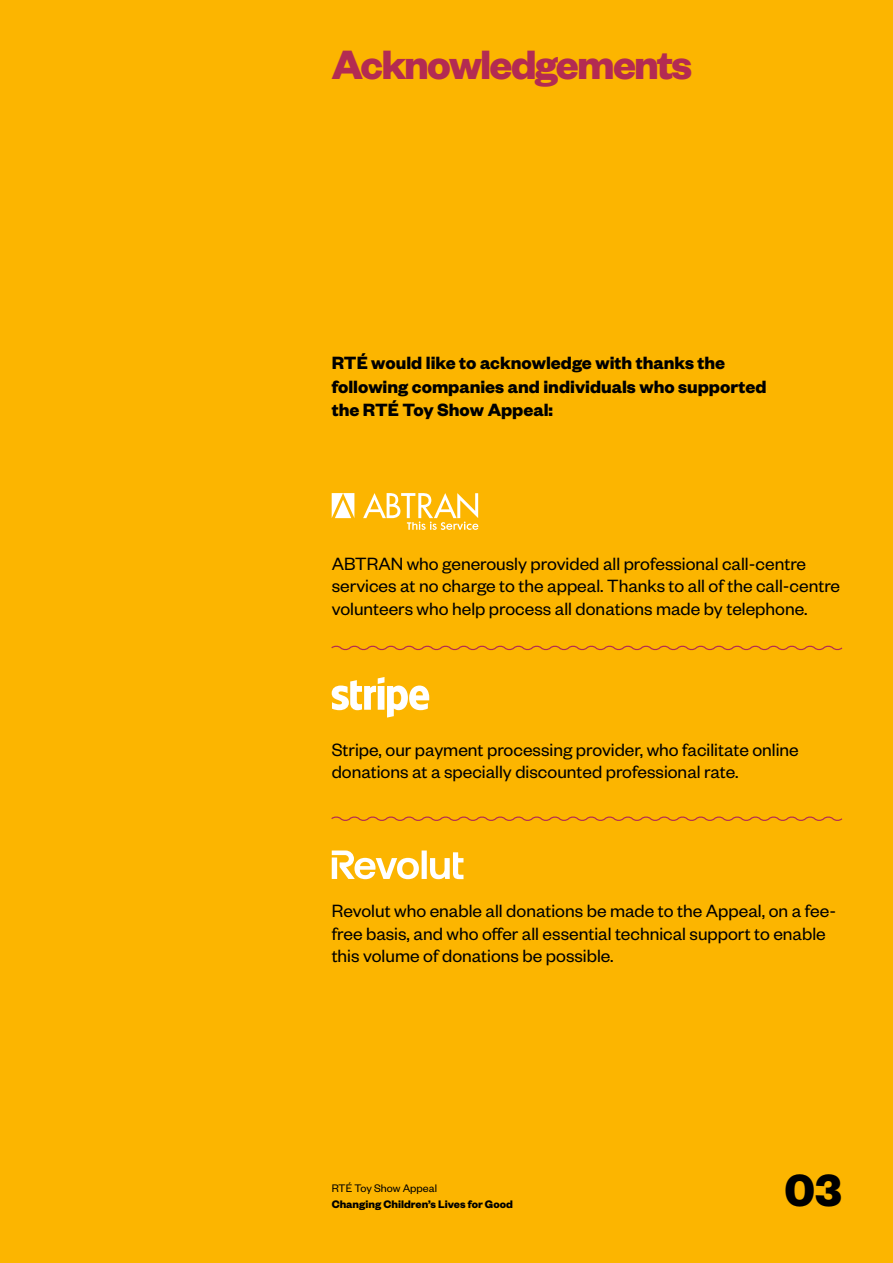
<style>
.page{position:relative;width:893px;height:1263px;background:#fcb500}
.page>*{position:absolute;margin:0;border:0;box-sizing:border-box;transform-origin:0 0}
.t1{font:700 49.5px "Founders Grotesk";color:#000}
.t2{font:700 45px "Founders Grotesk";letter-spacing:-.04em;color:#b32b52}
.t3{font:19.5px/22.5px "Founders Grotesk";color:#000}
.t4{font:700 19.5px/23.4px "Founders Grotesk";color:#000}
.t5{font:700 12px "Founders Grotesk";color:#000}
.t6{font:12px "Founders Grotesk";color:#000}
</style>
<div class="page">
<svg style="left:332px;top:493px;width:22px;height:25px"></svg>
<svg style="left:363px;top:493px;width:115px;height:37px"></svg>
<svg style="left:332px;top:677px;width:97px;height:41px"></svg>
<svg style="left:331px;top:645px;width:512px;height:6px"></svg>
<svg style="left:331px;top:816px;width:512px;height:5px"></svg>
<svg style="left:332px;top:850px;width:131px;height:29px"></svg>
<h2 class="t2" style="left:332px;top:36px;width:362px">Acknowledgements</h2>
<p class="t4" style="left:332px;top:351px;width:437px">RTÉ would like to acknowledge with thanks the following companies and individuals who supported the RTÉ Toy Show Appeal:</p>
<p class="t3" style="left:332px;top:551px;width:510px">ABTRAN who generously provided all professional call-centre services at no charge to the appeal. Thanks to all of the call-centre volunteers who help process all donations made by telephone.</p>
<p class="t3" style="left:332px;top:737px;width:469px">Stripe, our payment processing provider, who facilitate online donations at a specially discounted professional rate.</p>
<p class="t3" style="left:332px;top:898px;width:506px">Revolut who enable all donations be made to the Appeal, on a fee&shy;free basis, and who offer all essential technical support to enable this volume of donations be possible.</p>
<p class="t6" style="left:332px;top:1181px;width:107px">RTÉ Toy Show Appeal</p>
<p class="t5" style="left:332px;top:1196px;width:183px">Changing Children’s Lives for Good</p>
<h1 class="t1" style="left:784px;top:1159px;width:59px">03</h1>
</div>
